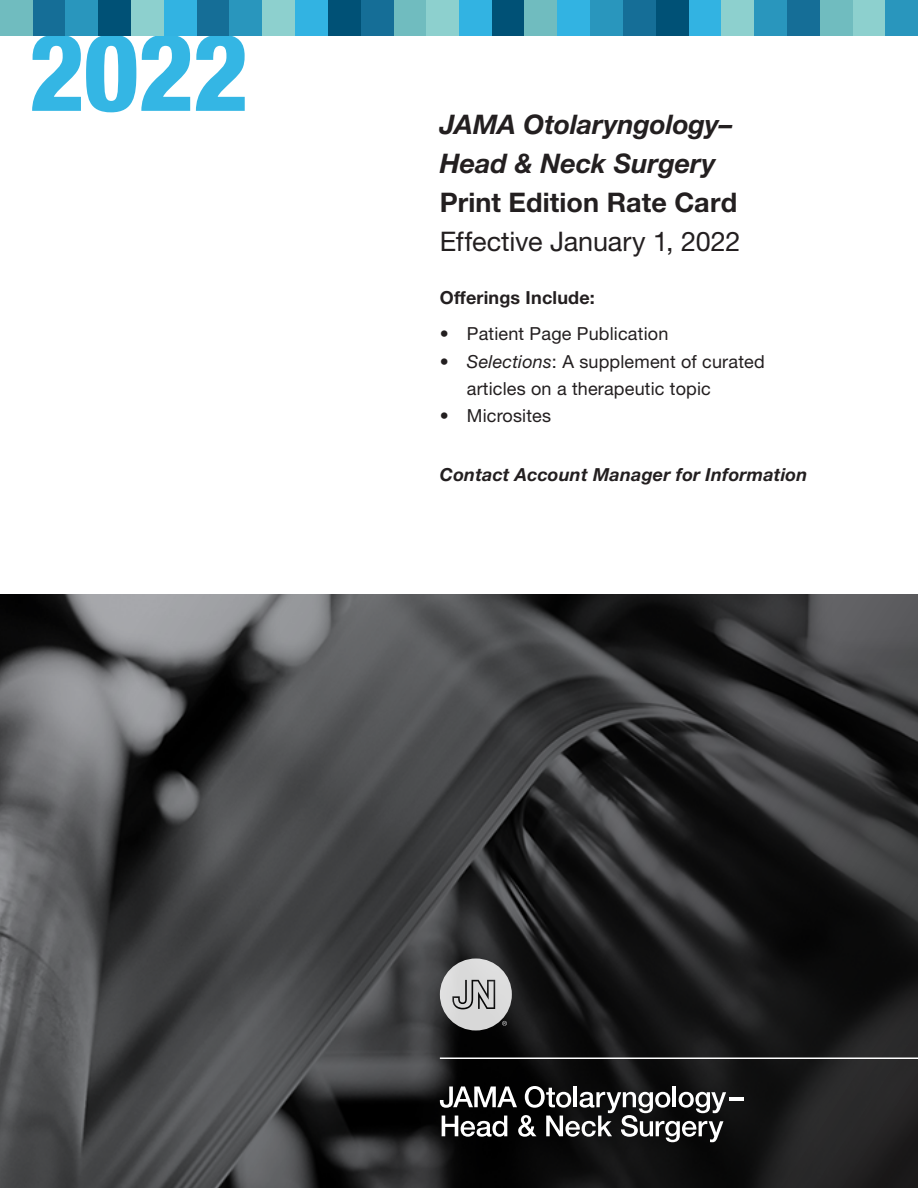
<style>
.page{position:relative;width:918px;height:1188px;background:#fff}
.page>*{position:absolute;margin:0;border:0;box-sizing:border-box;transform-origin:0 0}
.cover_page_title{font:800 condensed 108px "Helvetica Neue LT Pro";color:#34b6e4}
.cover_page_title-2{font:italic 700 27px "Helvetica Neue LT Pro";letter-spacing:-.005em;color:#231f20}
.cover_page_title-3{font:27px "Helvetica Neue LT Pro";letter-spacing:-.01em;color:#231f20}
.cover_page_title-4{font:700 27px "Helvetica Neue LT Pro";letter-spacing:.005em;color:#231f20}
.t1{font:18px/27px "Helvetica Neue LT Pro";letter-spacing:.01em;color:#231f20}
.new_in_2020_bullets{font:italic 700 18px "Helvetica Neue LT Pro";letter-spacing:.01em;color:#231f20}
.new_in_2020_bullets-2{font:700 18px "Helvetica Neue LT Pro";letter-spacing:.01em;color:#231f20}
.s1{font-style:italic}
</style>
<div class="page">
<img style="left:0;top:594px;width:918px;height:594px">
<hr style="left:729px;top:1098px;width:15px;height:3px;background:#fff">
<svg style="left:440px;top:1086px;width:286px;height:56px"></svg>
<hr style="left:440px;top:1058px;width:478px;height:1px;background:#fff">
<div style="left:33px;top:0;width:33px;height:36px;background:#156e97"></div>
<div style="left:328px;top:0;width:33px;height:36px;background:#005176"></div>
<div style="left:623px;top:0;width:33px;height:36px;background:#156e97"></div>
<div style="left:197px;top:0;width:33px;height:36px;background:#156e97"></div>
<div style="left:492px;top:0;width:33px;height:36px;background:#005176"></div>
<div style="left:787px;top:0;width:33px;height:36px;background:#156e97"></div>
<div style="left:98px;top:0;width:33px;height:36px;background:#005176"></div>
<div style="left:393px;top:0;width:33px;height:36px;background:#70bcbf"></div>
<div style="left:688px;top:0;width:33px;height:36px;background:#32b3e2"></div>
<div style="left:262px;top:0;width:33px;height:36px;background:#8dd0ce"></div>
<div style="left:557px;top:0;width:33px;height:36px;background:#32b3e2"></div>
<div style="left:852px;top:0;width:33px;height:36px;background:#8dd0ce"></div>
<div style="left:66px;top:0;width:32px;height:36px;background:#2996bd"></div>
<div style="left:361px;top:0;width:32px;height:36px;background:#156e97"></div>
<div style="left:656px;top:0;width:32px;height:36px;background:#005176"></div>
<div style="left:230px;top:0;width:32px;height:36px;background:#2996bd"></div>
<div style="left:525px;top:0;width:32px;height:36px;background:#70bcbf"></div>
<div style="left:820px;top:0;width:32px;height:36px;background:#70bcbf"></div>
<div style="left:131px;top:0;width:33px;height:36px;background:#8dd0ce"></div>
<div style="left:426px;top:0;width:33px;height:36px;background:#8dd0ce"></div>
<div style="left:721px;top:0;width:33px;height:36px;background:#8dd0ce"></div>
<div style="left:0;top:0;width:33px;height:36px;background:#70bcbf"></div>
<div style="left:295px;top:0;width:33px;height:36px;background:#32b3e2"></div>
<div style="left:590px;top:0;width:33px;height:36px;background:#2996bd"></div>
<div style="left:885px;top:0;width:33px;height:36px;background:#2996bd"></div>
<div style="left:164px;top:0;width:33px;height:36px;background:#32b3e2"></div>
<div style="left:459px;top:0;width:33px;height:36px;background:#32b3e2"></div>
<div style="left:754px;top:0;width:33px;height:36px;background:#2996bd"></div>
<svg style="left:440px;top:958px;width:72px;height:72px;background:#a5a5a6"></svg>
<p class="cover_page_title" style="left:28px;top:6px;width:221px">2022</p>
<p class="cover_page_title-2" style="left:440px;top:107px;width:294px">JAMA Otolaryngology–</p>
<p class="cover_page_title-2" style="left:440px;top:146px;width:277px">Head &amp; Neck Surgery</p>
<p class="cover_page_title-4" style="left:440px;top:185px;width:299px">Print Edition Rate Card</p>
<p class="cover_page_title-3" style="left:440px;top:225px;width:302px">Effective January 1, 2022</p>
<p class="new_in_2020_bullets-2" style="left:440px;top:286px;width:157px">Offerings Include:</p>
<p class="t1" style="left:440px;top:319px;width:230px">• Patient Page Publication</p>
<p class="t1" style="left:467px;top:348px;width:299px;text-indent:-27px"><span class="s1">• Selections</span>: A supplement of curated articles on a therapeutic topic</p>
<p class="t1" style="left:440px;top:402px;width:113px">• Microsites</p>
<p class="new_in_2020_bullets" style="left:440px;top:463px;width:369px">Contact Account Manager for Information</p>
</div>
